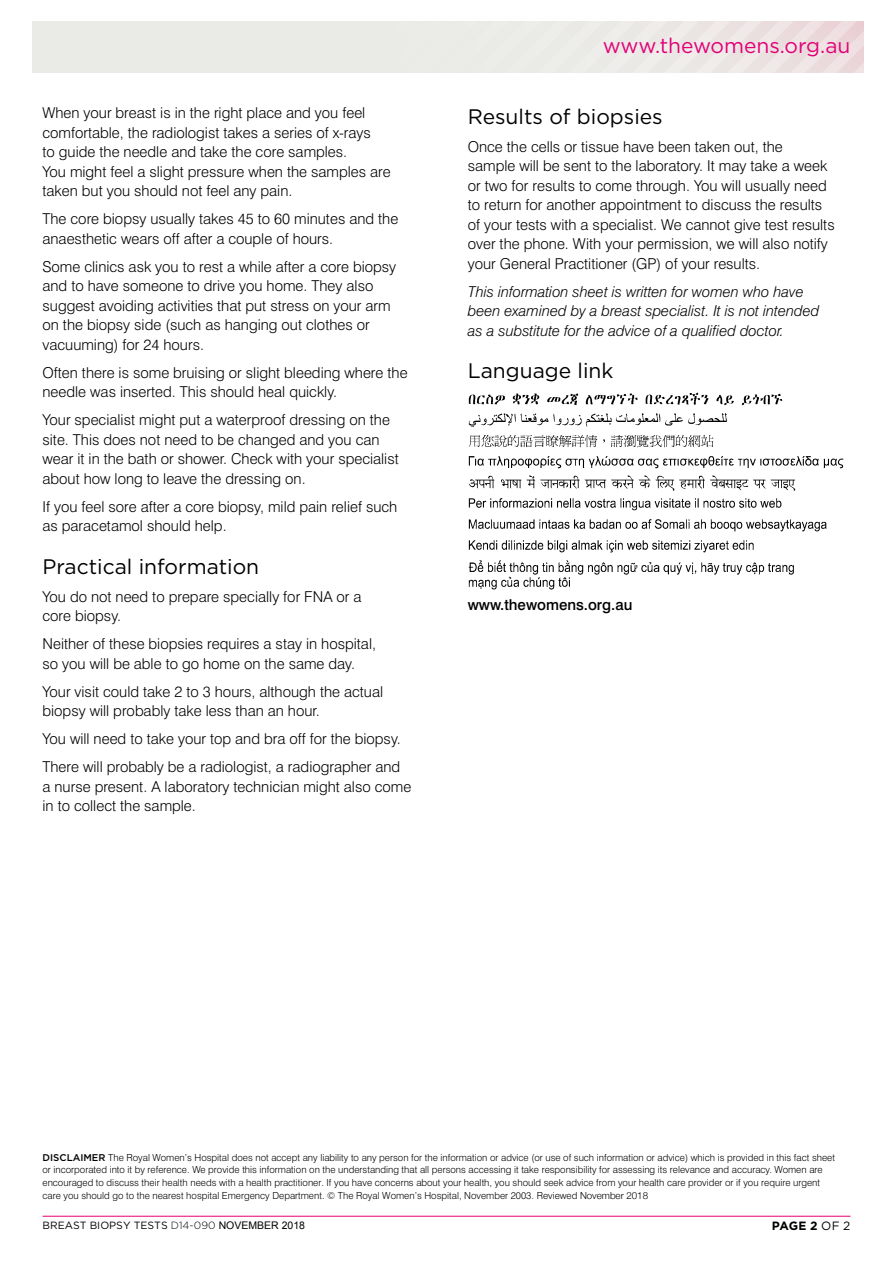
<style>
.page{position:relative;width:893px;height:1263px;background:#fff}
.page>*{position:absolute;margin:0;border:0;box-sizing:border-box;transform-origin:0 0}
.t1{font:21px "Gotham";color:#000}
.t2{font:21px "Gotham";color:#e20177}
.t3{font:300 15px/19.5px "Swiss 721 BT";color:#000}
.t4{font:italic 300 15px/19.5px "Swiss 721 BT";color:#000}
.t5{font:500 15px "Swiss 721 BT";color:#000}
.t6{font:700 12px "Gotham";color:#000}
.t7{font:10.5px "Gotham";color:#000}
.t8{font:300 9.75px/12.9px "Swiss 721 BT";color:#000}
.s1{font-family:"Gotham";font-weight:500}
.s2{font-family:"Helvetica Neue"}
.s3{font-weight:400}
.s4{font-weight:300}
.s5{font-family:"Arial"}
</style>
<div class="page">
<hr style="left:43px;top:1216px;width:807px;height:1px;background:#e20177">
<div style="left:30px;top:21px;width:833px;height:51px;background:#eaeae6"></div>
<img style="left:468px;top:392px;width:376px;height:198px">
<p class="t3" style="left:43px;top:103px;width:350px">When your breast is in the right place and you feel comfortable, the radiologist takes a series of x-rays<br>to guide the needle and take the core samples.<br>You might feel a slight pressure when the samples are taken but you should not feel any pain.</p>
<p class="t3" style="left:43px;top:209px;width:357px">The core biopsy usually takes 45 to 60 minutes and the anaesthetic wears off after a couple of hours.</p>
<p class="t3" style="left:43px;top:257px;width:355px">Some clinics ask you to rest a while after a core biopsy and to have someone to drive you home. They also suggest avoiding activities that put stress on your arm on the biopsy side (such as hanging out clothes or vacuuming) for 24 hours.</p>
<p class="t3" style="left:43px;top:363px;width:367px">Often there is some bruising or slight bleeding where the needle was inserted. This should heal quickly.</p>
<p class="t3" style="left:43px;top:410px;width:358px">Your specialist might put a waterproof dressing on the site. This does not need to be changed and you can wear it in the bath or shower. Check with your specialist about how long to leave the dressing on.</p>
<p class="t3" style="left:43px;top:497px;width:356px">If you feel sore after a core biopsy, mild pain relief such as paracetamol should help.</p>
<h1 class="t1" style="left:43px;top:555px;width:218px">Practical information</h1>
<p class="t3" style="left:43px;top:586px;width:321px">You do not need to prepare specially for FNA or a core biopsy.</p>
<p class="t3" style="left:43px;top:634px;width:335px">Neither of these biopsies requires a stay in hospital, so you will be able to go home on the same day.</p>
<p class="t3" style="left:43px;top:681px;width:342px">Your visit could take 2 to 3 hours, although the actual biopsy will probably take less than an hour.</p>
<p class="t3" style="left:43px;top:725px;width:360px;line-height:28px">You will need to take your top and bra off for the biopsy.<br>There will probably be a radiologist, a radiographer and</p>
<p class="t3" style="left:43px;top:776px;width:370px">a nurse present. A laboratory technician might also come in to collect the sample.</p>
<h1 class="t2" style="left:603px;top:34px;width:249px">www.thewomens.org.au</h1>
<h1 class="t1" style="left:468px;top:105px;width:196px">Results of biopsies</h1>
<p class="t3" style="left:468px;top:137px;width:368px">Once the cells or tissue have been taken out, the<br>sample will be sent to the laboratory. It may take a week or two for results to come through. You will usually need to return for another appointment to discuss the results of your tests with a specialist. We cannot give test results over the phone. With your permission, we will also notify your General Practitioner (GP) of your results.</p>
<p class="t4" style="left:468px;top:282px;width:353px">This information sheet is written for women who have been examined by a breast specialist. It is not intended as a substitute for the advice of a qualified doctor.</p>
<h1 class="t1" style="left:468px;top:359px;width:147px">Language link</h1>
<p class="t5" style="left:468px;top:596px;width:166px">www.thewomens.org.au</p>
<p class="t8" style="left:43px;top:1150px;width:794px"><span class="s1">DISCLAIMER</span> The Royal Women’s Hospital does not accept any liability to any person for the information or advice (or use of such information or advice) which is provided in this fact sheet or incorporated into it by reference. We provide this information on the understanding that all persons accessing it take responsibility for assessing its relevance and accuracy. Women are encouraged to discuss their health needs with a health practitioner. If you have concerns about your health, you should seek advice from your health care provider or if you require urgent care you should go to the nearest hospital Emergency Department. © The Royal Women’s Hospital, November 2003. Reviewed <span class="s2">November 2018</span></p>
<p class="t6" style="left:772px;top:1218px;width:80px">PAGE 2 <span class="s3">OF 2</span></p>
<p class="t7" style="left:43px;top:1219px;width:264px">BREAST BIOPSY TESTS <span class="s4">D14-090</span> <span class="s5">NOVEMBER 2018</span></p>
</div>
